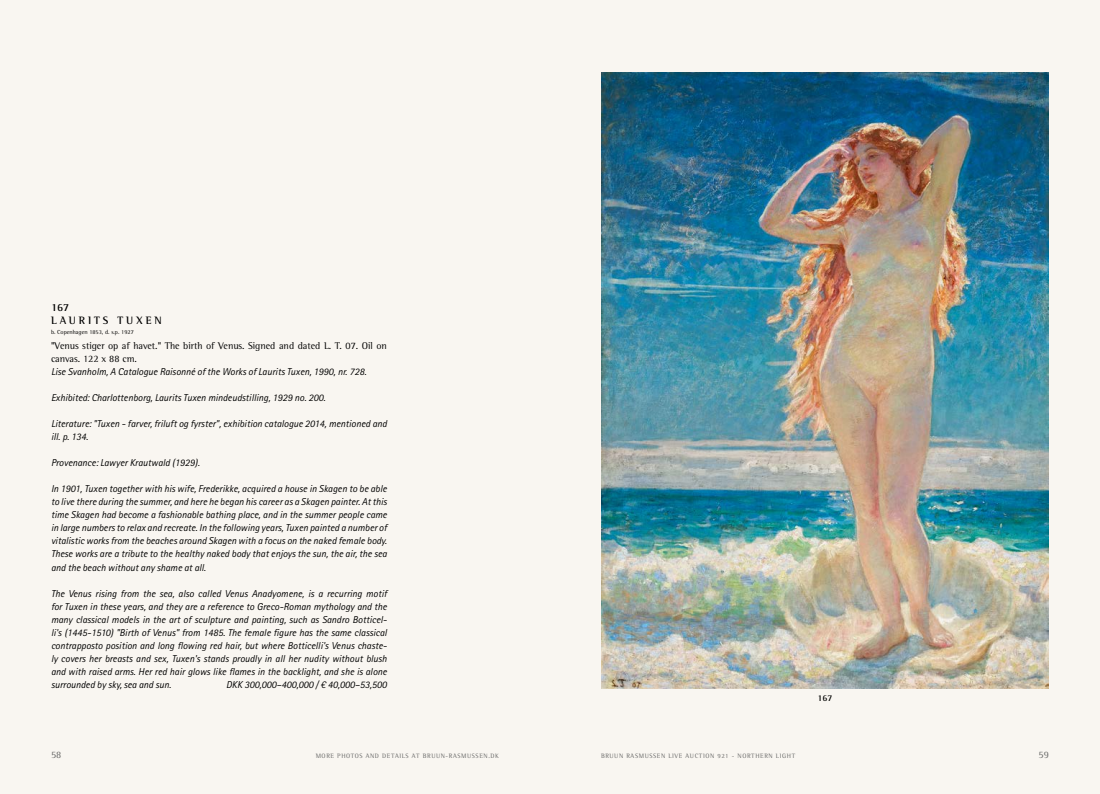
<style>
.page{position:relative;width:1100px;height:794px;background:#f9f6f1}
.page>*{position:absolute;margin:0;border:0;box-sizing:border-box;transform-origin:0 0}
.t1{font:700 11px/13px "Rotis Semi Serif Pro";letter-spacing:.26em;color:#000}
.t2{font:italic 10px/13px "Rotis Sans Serif Pro";color:#000;text-align:justify}
.t3{font:10px/13px "Rotis Semi Serif Pro";color:#000}
.t4{font:10px "Rotis Semi Serif Pro";color:#6a6a69}
.t5{font:700 9px "Rotis Semi Serif Pro";color:#000}
.t6{font:6.5px "Rotis Semi Serif Pro";letter-spacing:.095em;color:#6a6a69}
.t7{font:6px "Rotis Semi Serif Pro";color:#000}
</style>
<div class="page">
<img style="left:601px;top:72px;width:448px;height:616px">
<p class="t1" style="left:51px;top:300px;width:112px">167<br>LAURITS TUXEN</p>
<p class="t7" style="left:51px;top:328px;width:84px">b. Copenhagen 1853, d. s.p. 1927</p>
<p class="t3" style="left:51px;top:339px;width:337px">"Venus stiger op af havet." The birth of Venus. Signed and dated L. T. 07. Oil on canvas. 122 x 88 cm.</p>
<p class="t2" style="left:51px;top:365px;width:317px">Lise Svanholm, A Catalogue Raisonné of the Works of Laurits Tuxen, 1990, nr. 728.</p>
<p class="t2" style="left:51px;top:391px;width:276px">Exhibited: Charlottenborg, Laurits Tuxen mindeudstilling, 1929 no. 200.</p>
<p class="t2" style="left:51px;top:417px;width:337px">Literature: "Tuxen - farver, friluft og fyrster", exhibition catalogue 2014, mentioned and ill. p. 134.</p>
<p class="t2" style="left:51px;top:456px;width:150px">Provenance: Lawyer Krautwald (1929).</p>
<p class="t2" style="left:51px;top:482px;width:337px">In 1901, Tuxen together with his wife, Frederikke, acquired a house in Skagen to be able to live there during the summer, and here he began his career as a Skagen painter. At this time Skagen had become a fashionable bathing place, and in the summer people came in large numbers to relax and recreate. In the following years, Tuxen painted a number of vitalistic works from the beaches around Skagen with a focus on the naked female body.<br>These works are a tribute to the healthy naked body that enjoys the sun, the air, the sea and the beach without any shame at all.</p>
<p class="t2" style="left:51px;top:586px;width:337px">The Venus rising from the sea, also called Venus Anadyomene, is a recurring motif for Tuxen in these years, and they are a reference to Greco-Roman mythology and the many classical models in the art of sculpture and painting, such as Sandro Botticel&shy;li's (1445-1510) "Birth of Venus" from 1485. The female figure has the same classical contrapposto position and long flowing red hair, but where Botticelli's Venus chaste&shy;ly covers her breasts and sex, Tuxen's stands proudly in all her nudity without blush and with raised arms. Her red hair glows like flames in the backlight, and she is alone surrounded by sky, sea and sun.</p>
<p class="t2" style="left:226px;top:677px;width:162px">DKK 300,000–400,000 / € 40,000–53,500</p>
<p class="t5" style="left:817px;top:692px;width:17px">167</p>
<p class="t4" style="left:51px;top:749px;width:12px">58</p>
<p class="t6" style="left:316px;top:752px;width:185px">MORE PHOTOS AND DETAILS AT BRUUN-RASMUSSEN.DK</p>
<p class="t6" style="left:601px;top:752px;width:196px">BRUUN RASMUSSEN LIVE AUCTION 921 - NORTHERN LIGHT</p>
<p class="t4" style="left:1038px;top:749px;width:12px">59</p>
</div>
